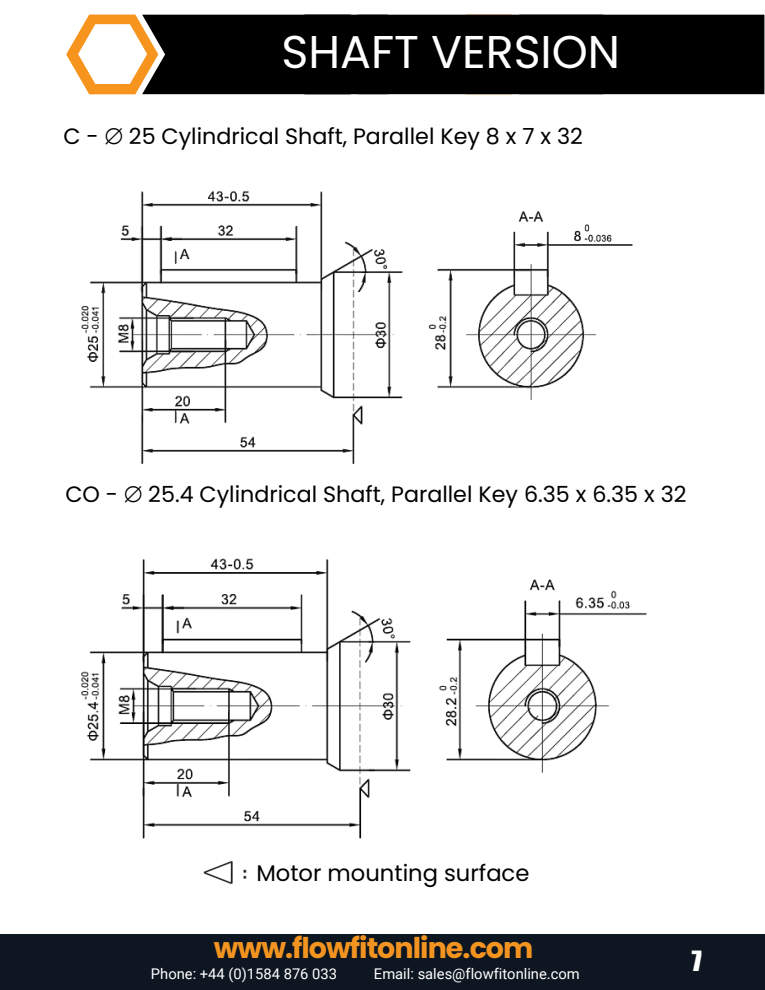
<style>
.page{position:relative;width:765px;height:990px;background:#fff}
.page>*{position:absolute;margin:0;border:0;box-sizing:border-box;transform-origin:0 0}
.t1{font:45.92px "Poppins";color:#fff}
.t2{font:700 28.56px "Poppins";letter-spacing:-.035em;color:#f39420}
.t3{font:28.44px "Impact LT Std";color:#fff}
.t4{font:22.64px "Poppins";color:#000}
.t5{font:22.24px "Poppins";color:#000}
.t6{font:14.76px "Roboto";color:#fff}
.s1{font-family:"Free Sans"}
</style>
<div class="page">
<svg style="left:66px;top:15px;width:698px;height:79px"></svg>
<img style="left:203px;top:861px;width:44px;height:23px">
<div style="left:0;top:934px;width:765px;height:56px;background:#0d1621"></div>
<img style="left:81px;top:190px;width:552px;height:275px">
<img style="left:81px;top:558px;width:566px;height:281px">
<p class="t1" style="left:282px;top:20px;width:340px">SHAFT VERSION</p>
<p class="t5" style="left:63px;top:120px;width:521px">C - <span class="s1">⌀</span> 25 Cylindrical Shaft, Parallel Key 8 x 7 x 32</p>
<h3 class="t5" style="left:65px;top:479px;width:623px">CO - <span class="s1">⌀</span> 25.4 Cylindrical Shaft, Parallel Key 6.35 x 6.35 x 32</h3>
<h2 class="t4" style="left:256px;top:857px;width:275px">Motor mounting surface</h2>
<h3 class="t2" style="left:214px;top:928px;width:321px">www.flowfitonline.com</h3>
<h1 class="t6" style="left:151px;top:965px;width:188px">Phone: +44 (0)1584 876 033</h1>
<h3 class="t6" style="left:374px;top:965px;width:207px">Email: sales@flowfitonline.com</h3>
<p class="t3" style="left:691px;top:950px;width:12px">7</p>
</div>
